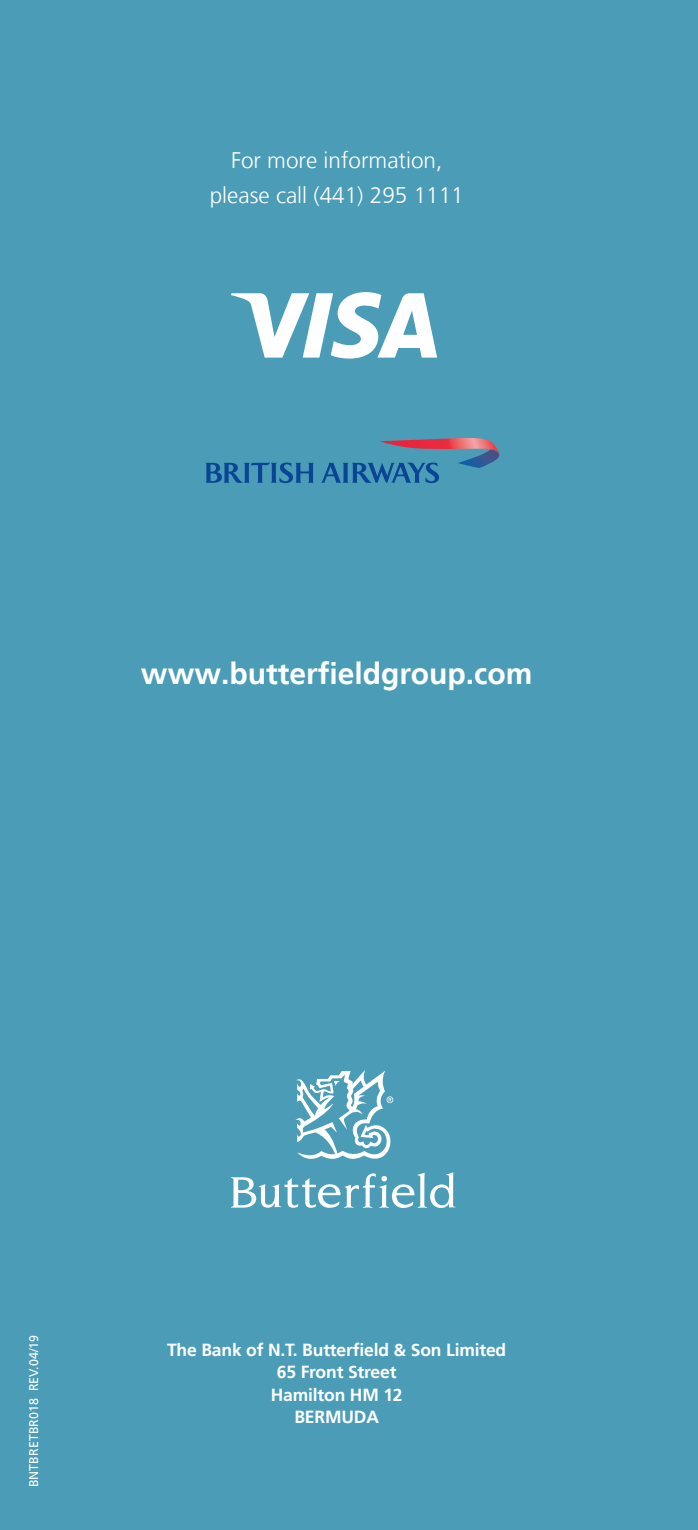
<style>
.page{position:relative;width:698px;height:1530px;background:#4b9db7}
.page>*{position:absolute;margin:0;border:0;box-sizing:border-box;transform-origin:0 0}
.t1{font:700 30px "Frutiger LT";color:#fff}
.t2{font:300 22.5px/35px "Frutiger LT";color:#fff;text-align:center}
.t3{font:700 17.5px/22.5px "Frutiger LT";letter-spacing:-.01em;color:#fff;text-align:center}
.t4{font:12.5px "Frutiger LT";color:#fff}
</style>
<div class="page">
<svg style="left:231px;top:1172px;width:224px;height:36px"></svg>
<svg style="left:295px;top:1070px;width:98px;height:89px"></svg>
<svg style="left:231px;top:292px;width:206px;height:67px"></svg>
<svg style="left:206px;top:463px;width:108px;height:20px"></svg>
<svg style="left:321px;top:463px;width:118px;height:20px"></svg>
<img style="left:458px;top:454px;width:41px;height:14px">
<img style="left:380px;top:438px;width:117px;height:16px">
<svg style="left:490px;top:448px;width:9px;height:6px"></svg>
<p class="t2" style="left:210px;top:143px;width:255px">For more information, please call (441) 295 1111</p>
<h1 class="t1" style="left:141px;top:656px;width:393px">www.butterfieldgroup.com</h1>
<p class="t4" style="left:26px;top:1487px;width:154px;rotate:-90deg">BNTBRETBR018 REV.04/19</p>
<p class="t3" style="left:167px;top:1338px;width:341px">The Bank of N.T. Butterfield &amp; Son Limited<br>65 Front Street<br>Hamilton HM 12<br>BERMUDA</p>
</div>
